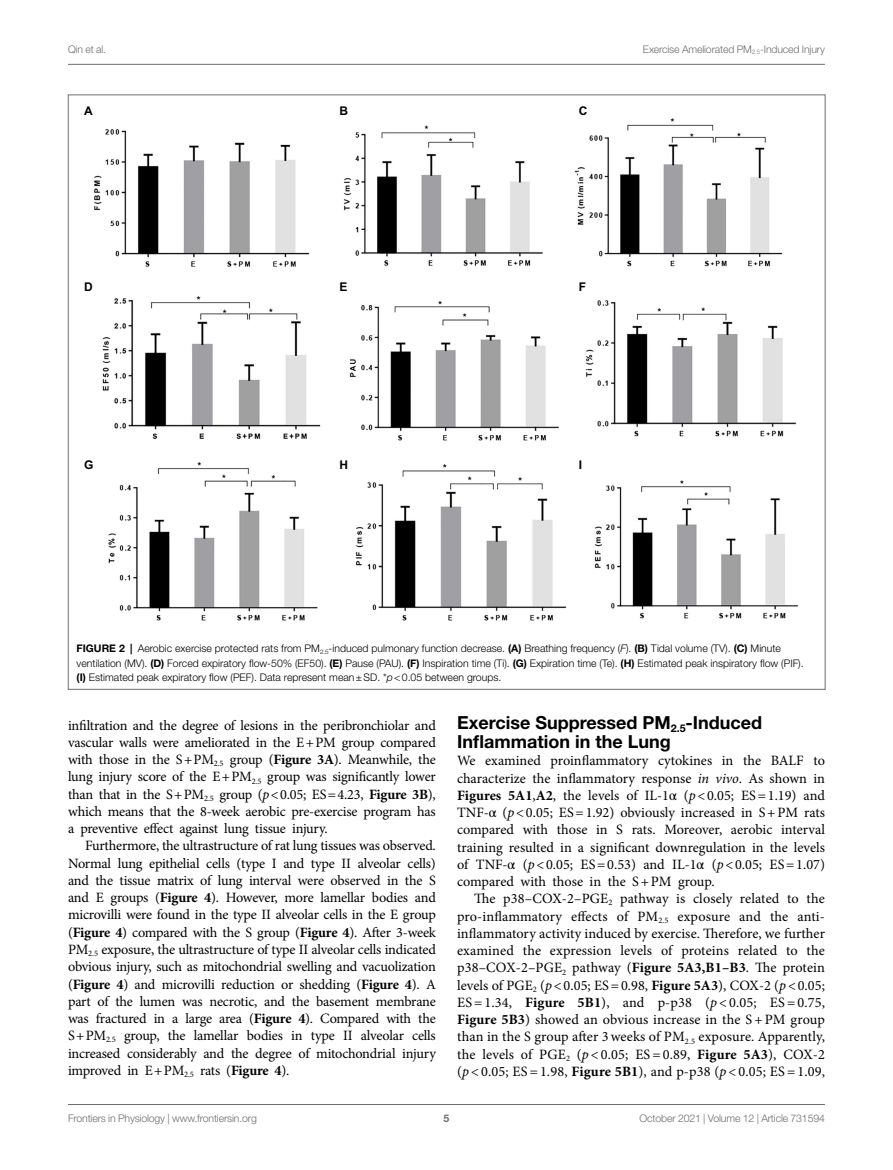
<style>
.page{position:relative;width:893px;height:1170px;background:#fff}
.page>*{position:absolute;margin:0;border:0;box-sizing:border-box;transform-origin:0 0}
.HEAD_2{font:700 18px/18.8px "Helvetica Neue LT Std";color:#000}
.TEXT{font:14.25px/17.2px "Minion Pro";letter-spacing:-.01em;color:#000;text-align:justify}
.TEXT_FLUSH{font:14.25px/17.2px "Minion Pro";letter-spacing:-.01em;color:#000;text-align:justify}
.t1{font:700 12px "Arial";color:#000}
.FIG_LEG{font:300 10.5px/14.2px "Helvetica Neue LT Std";color:#000}
.t2{font:300 10.5px "Helvetica Neue LT Std";letter-spacing:-.015em;color:#6d6e71}
.t3{font:700 10.5px "Helvetica Neue LT Std";color:#6d6e71}
.s1{font-weight:700}
.s2{font-style:italic}
.s3{font-family:"STIX General"}
</style>
<div class="page">
<hr style="left:68px;top:64px;width:757px;height:1px;background:#6d6e71">
<hr style="left:68px;top:1104px;width:757px;height:1px;background:#6d6e71">
<img style="left:94px;top:118px;width:704px;height:503px">
<p class="t2" style="left:68px;top:42px;width:40px">Qin et al.</p>
<p class="t2" style="left:643px;top:42px;width:183px">Exercise Ameliorated PM<sub>2.5</sub>-Induced Injury</p>
<p class="t1" style="left:84px;top:103px;width:10px">A</p>
<p class="t1" style="left:340px;top:103px;width:10px">B</p>
<p class="t1" style="left:579px;top:103px;width:10px">C</p>
<p class="t1" style="left:84px;top:278px;width:10px">D</p>
<p class="t1" style="left:340px;top:278px;width:10px">E</p>
<p class="t1" style="left:579px;top:278px;width:9px">F</p>
<p class="t1" style="left:84px;top:456px;width:11px">G</p>
<p class="t1" style="left:340px;top:456px;width:10px">H</p>
<p class="t1" style="left:579px;top:456px;width:5px">I</p>
<p class="FIG_LEG" style="left:77px;top:641px;width:729px"><span class="s1">FIGURE 2 |</span> Aerobic exercise protected rats from PM<sub>2.5</sub>-induced pulmonary function decrease. <span class="s1">(A)</span> Breathing frequency (<span class="s2">F</span>). <span class="s1">(B)</span> Tidal volume (TV). <span class="s1">(C)</span> Minute ventilation (MV). <span class="s1">(D)</span> Forced expiratory flow-50% (EF50). <span class="s1">(E)</span> Pause (PAU). <span class="s1">(F)</span> Inspiration time (Ti). <span class="s1">(G)</span> Expiration time (Te). <span class="s1">(H)</span> Estimated peak inspiratory flow (PIF). <span class="s1">(I)</span> Estimated peak expiratory flow (PEF). Data represent mean±SD. *<span class="s2">p</span>&lt;0.05 between groups.</p>
<p class="TEXT_FLUSH" style="left:68px;top:716px;width:369px">infiltration and the degree of lesions in the peribronchiolar and vascular walls were ameliorated in the E+PM group compared with those in the S+PM<sub>2.5</sub> group (<span class="s1">Figure 3A</span>). Meanwhile, the lung injury score of the E+PM<sub>2.5</sub> group was significantly lower than that in the S+PM<sub>2.5</sub> group (<span class="s2">p</span>&lt;0.05; ES=4.23, <span class="s1">Figure 3B</span>), which means that the 8-week aerobic pre-exercise program has a preventive effect against lung tissue injury.</p>
<p class="TEXT" style="left:68px;top:837px;width:369px;text-indent:17px">Furthermore, the ultrastructure of rat lung tissues was observed.<br>Normal lung epithelial cells (type I and type II alveolar cells) and the tissue matrix of lung interval were observed in the S and E groups (<span class="s1">Figure 4</span>). However, more lamellar bodies and microvilli were found in the type II alveolar cells in the E group (<span class="s1">Figure 4</span>) compared with the S group (<span class="s1">Figure 4</span>). After 3-week PM<sub>2.5</sub> exposure, the ultrastructure of type II alveolar cells indicated obvious injury, such as mitochondrial swelling and vacuolization (<span class="s1">Figure 4</span>) and microvilli reduction or shedding (<span class="s1">Figure 4</span>). A part of the lumen was necrotic, and the basement membrane was fractured in a large area (<span class="s1">Figure 4</span>). Compared with the S+PM<sub>2.5</sub> group, the lamellar bodies in type II alveolar cells increased considerably and the degree of mitochondrial injury improved in E+PM<sub>2.5</sub> rats (<span class="s1">Figure 4</span>).</p>
<p class="HEAD_2" style="left:457px;top:713px;width:307px">Exercise Suppressed PM<sub>2.5</sub>-Induced<br>Inflammation in the Lung</p>
<p class="TEXT_FLUSH" style="left:457px;top:752px;width:369px">We examined proinflammatory cytokines in the BALF to characterize the inflammatory response <span class="s2">in vivo</span>. As shown in <span class="s1">Figures 5A1</span>,<span class="s1">A2</span>, the levels of IL-1<span class="s3">α</span> (<span class="s2">p</span>&lt;0.05; ES=1.19) and TNF-<span class="s3">α</span> (<span class="s2">p</span>&lt;0.05; ES=1.92) obviously increased in S+PM rats compared with those in S rats. Moreover, aerobic interval training resulted in a significant downregulation in the levels of TNF-<span class="s3">α</span> (<span class="s2">p</span>&lt;0.05; ES=0.53) and IL-1<span class="s3">α</span> (<span class="s2">p</span>&lt;0.05; ES=1.07) compared with those in the S+PM group.</p>
<p class="TEXT" style="left:457px;top:890px;width:369px;text-indent:17px">The p38–COX-2–PGE<sub>2</sub> pathway is closely related to the pro-inflammatory effects of PM<sub>2.5</sub> exposure and the anti&shy;inflammatory activity induced by exercise. Therefore, we further examined the expression levels of proteins related to the p38–COX-2–PGE<sub>2</sub> pathway (<span class="s1">Figure 5A3,B1–B3</span>. The protein levels of PGE<sub>2</sub> (<span class="s2">p</span>&lt;0.05; ES=0.98, <span class="s1">Figure 5A3</span>), COX-2 (<span class="s2">p</span>&lt;0.05; ES= 1.34, <span class="s1">Figure 5B1</span>), and p-p38 (<span class="s2">p</span> &lt; 0.05; ES =0.75, <span class="s1">Figure 5B3</span>) showed an obvious increase in the S+PM group than in the S group after 3weeks of PM<sub>2.5</sub> exposure. Apparently, the levels of PGE<sub>2</sub> (<span class="s2">p</span> &lt; 0.05; ES = 0.89, <span class="s1">Figure 5A3</span>), COX-2 (<span class="s2">p</span> &lt; 0.05; ES= 1.98, <span class="s1">Figure 5B1</span>), and p-p38 (<span class="s2">p</span> &lt; 0.05; ES = 1.09,</p>
<p class="t2" style="left:68px;top:1111px;width:190px">Frontiers in Physiology | www.frontiersin.org</p>
<p class="t3" style="left:444px;top:1111px;width:7px">5</p>
<p class="t2" style="left:640px;top:1111px;width:187px">October 2021 | Volume 12 | Article 731594</p>
</div>
